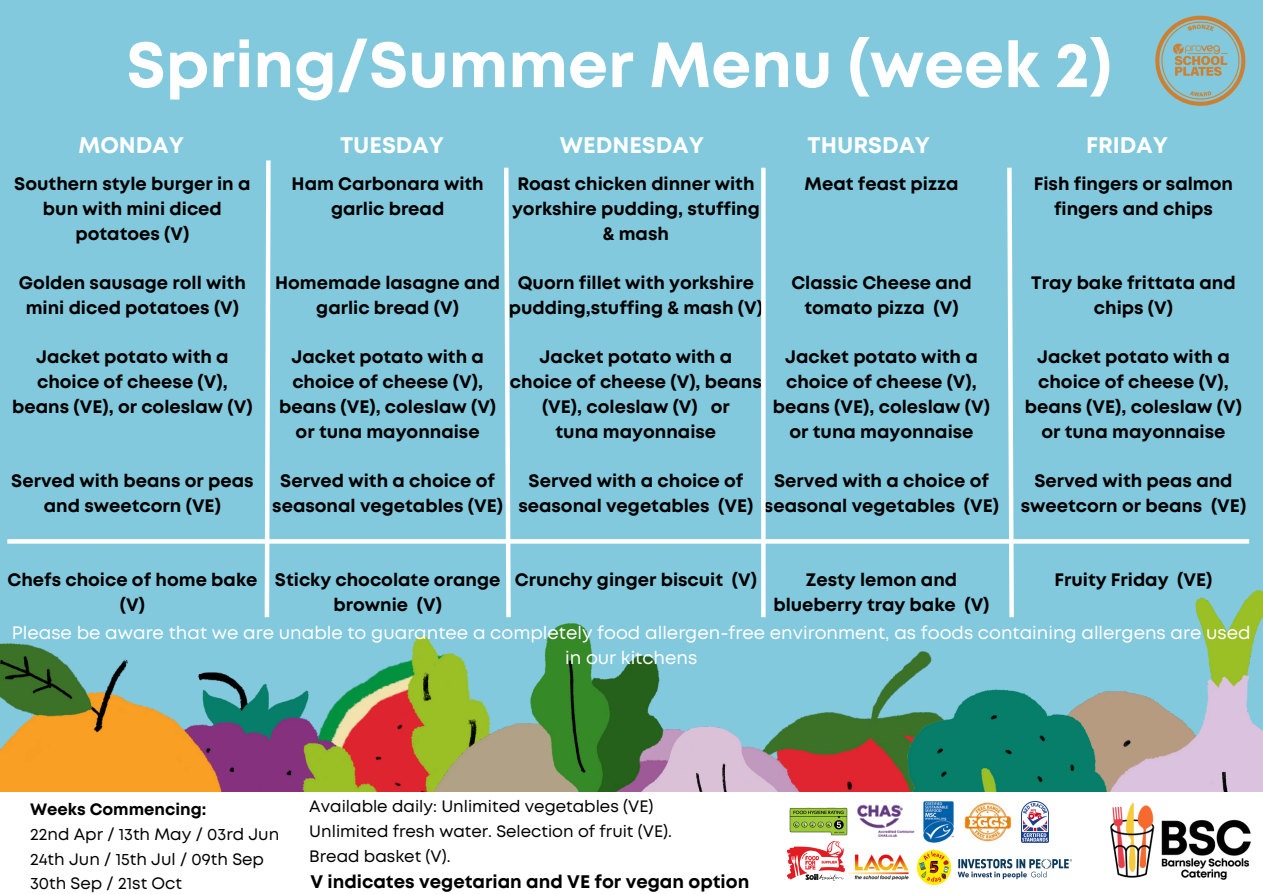
<style>
.page{position:relative;width:1263px;height:894px;background:#fff}
.page>*{position:absolute;margin:0;border:0;box-sizing:border-box;transform-origin:0 0}
.t1{font:700 63.75px "Mont";color:#fff}
.t2{font:700 22.5px "Mont";color:#fff}
.t3{font:700 18.15px "Mont";color:#000}
.t4{font:700 18px/24.8px "Mont";color:#000;text-align:center}
.t5{font:18px/24.8px "Mont";color:#fff;text-align:center}
.t6{font:16.5px/24.8px "Mont";color:#000}
.t7{font:700 16.5px "Mont";color:#000}
</style>
<div class="page">
<div style="left:0;top:0;width:1263px;height:893px;background:#82c9de"></div>
<img style="left:279px;top:635px;width:201px;height:157px">
<img style="left:1154px;top:590px;width:109px;height:202px">
<img style="left:900px;top:651px;width:32px;height:20px">
<img style="left:859px;top:671px;width:295px;height:121px">
<img style="left:0;top:643px;width:279px;height:149px">
<img style="left:403px;top:701px;width:91px;height:91px">
<img style="left:684px;top:712px;width:175px;height:80px">
<img style="left:494px;top:623px;width:190px;height:169px">
<div style="left:0;top:792px;width:1263px;height:101px;background:#fff"></div>
<img style="left:790px;top:807px;width:57px;height:28px">
<img style="left:857px;top:804px;width:58px;height:33px">
<img style="left:923px;top:801px;width:30px;height:40px">
<img style="left:964px;top:802px;width:48px;height:39px">
<img style="left:1021px;top:801px;width:27px;height:40px">
<img style="left:1110px;top:803px;width:141px;height:77px">
<svg style="left:262px;top:160px;width:11px;height:458px"></svg>
<svg style="left:7px;top:539px;width:1242px;height:4px;background:#f9fcfd"></svg>
<img style="left:847px;top:854px;width:62px;height:25px">
<img style="left:917px;top:850px;width:34px;height:34px">
<img style="left:957px;top:858px;width:115px;height:22px">
<img style="left:787px;top:841px;width:58px;height:38px">
<img style="left:1155px;top:15px;width:91px;height:91px">
<svg style="left:502px;top:167px;width:11px;height:451px"></svg>
<div style="left:761px;top:168px;width:5px;height:449px;background:#fff"></div>
<svg style="left:1005px;top:167px;width:11px;height:451px"></svg>
<p class="t1" style="left:126px;top:41px;width:987px">Spring/Summer Menu (week 2)</p>
<h3 class="t2" style="left:79px;top:136px;width:107px">MONDAY</h3>
<h3 class="t2" style="left:340px;top:136px;width:106px">TUESDAY</h3>
<h3 class="t2" style="left:560px;top:136px;width:146px">WEDNESDAY</h3>
<h3 class="t2" style="left:807px;top:136px;width:124px">THURSDAY</h3>
<h3 class="t2" style="left:1086px;top:136px;width:84px">FRIDAY</h3>
<h3 class="t4" style="left:14px;top:173px;width:238px">Southern style burger in a bun with mini diced potatoes (V)</h3>
<h3 class="t4" style="left:19px;top:272px;width:228px">Golden sausage roll with mini diced potatoes (V)</h3>
<h3 class="t4" style="left:12px;top:346px;width:242px">Jacket potato with a choice of cheese (V), beans (VE), or coleslaw (V)</h3>
<p class="t4" style="left:805px;top:173px;width:155px">Meat feast pizza</p>
<p class="t4" style="left:1034px;top:173px;width:201px">Fish fingers or salmon fingers and chips</p>
<p class="t4" style="left:292px;top:173px;width:194px">Ham Carbonara with garlic bread</p>
<h3 class="t4" style="left:512px;top:173px;width:249px">Roast chicken dinner with yorkshire pudding, stuffing &amp; mash</h3>
<p class="t4" style="left:509px;top:272px;width:256px">Quorn fillet with yorkshire pudding,stuffing &amp; mash (V)</p>
<p class="t4" style="left:510px;top:346px;width:253px">Jacket potato with a choice of cheese (V), beans (VE), coleslaw (V) or<br>tuna mayonnaise</p>
<p class="t4" style="left:518px;top:470px;width:237px">Served with a choice of seasonal vegetables (VE)</p>
<p class="t4" style="left:1031px;top:272px;width:206px">Tray bake frittata and chips (V)</p>
<p class="t4" style="left:1025px;top:346px;width:219px">Jacket potato with a choice of cheese (V), beans (VE), coleslaw (V) or tuna mayonnaise</p>
<p class="t4" style="left:1021px;top:470px;width:227px">Served with peas and sweetcorn or beans (VE)</p>
<p class="t4" style="left:791px;top:272px;width:182px">Classic Cheese and tomato pizza (V)</p>
<p class="t4" style="left:773px;top:346px;width:219px">Jacket potato with a choice of cheese (V), beans (VE), coleslaw (V) or tuna mayonnaise</p>
<p class="t4" style="left:764px;top:470px;width:237px">Served with a choice of seasonal vegetables (VE)</p>
<p class="t4" style="left:275px;top:272px;width:227px">Homemade lasagne and garlic bread (V)</p>
<p class="t4" style="left:279px;top:346px;width:219px">Jacket potato with a choice of cheese (V), beans (VE), coleslaw (V) or tuna mayonnaise</p>
<h3 class="t4" style="left:272px;top:470px;width:232px">Served with a choice of seasonal vegetables (VE)</h3>
<h3 class="t4" style="left:11px;top:470px;width:244px">Served with beans or peas and sweetcorn (VE)</h3>
<h3 class="t4" style="left:7px;top:569px;width:251px">Chefs choice of home bake (V)</h3>
<p class="t4" style="left:275px;top:569px;width:227px">Sticky chocolate orange brownie (V)</p>
<p class="t4" style="left:515px;top:569px;width:244px">Crunchy ginger biscuit (V)</p>
<p class="t4" style="left:773px;top:569px;width:218px">Zesty lemon and blueberry tray bake (V)</p>
<p class="t4" style="left:1054px;top:569px;width:159px">Fruity Friday (VE)</p>
<p class="t5" style="left:12px;top:621px;width:1240px">Please be aware that we are unable to guarantee a completely food allergen-free environment, as foods containing allergens are used in our kitchens</p>
<h3 class="t7" style="left:30px;top:802px;width:178px">Weeks Commencing:</h3>
<h3 class="t6" style="left:30px;top:822px;width:251px">22nd Apr / 13th May / 03rd Jun</h3>
<h3 class="t6" style="left:30px;top:847px;width:235px">24th Jun / 15th Jul / 09th Sep</h3>
<h3 class="t6" style="left:30px;top:872px;width:153px">30th Sep / 21st Oct</h3>
<p class="t6" style="left:309px;top:795px;width:364px">Available daily: Unlimited vegetables (VE)<br>Unlimited fresh water. Selection of fruit (VE).<br>Bread basket (V).</p>
<p class="t3" style="left:310px;top:874px;width:440px">V indicates vegetarian and VE for vegan option</p>
</div>
